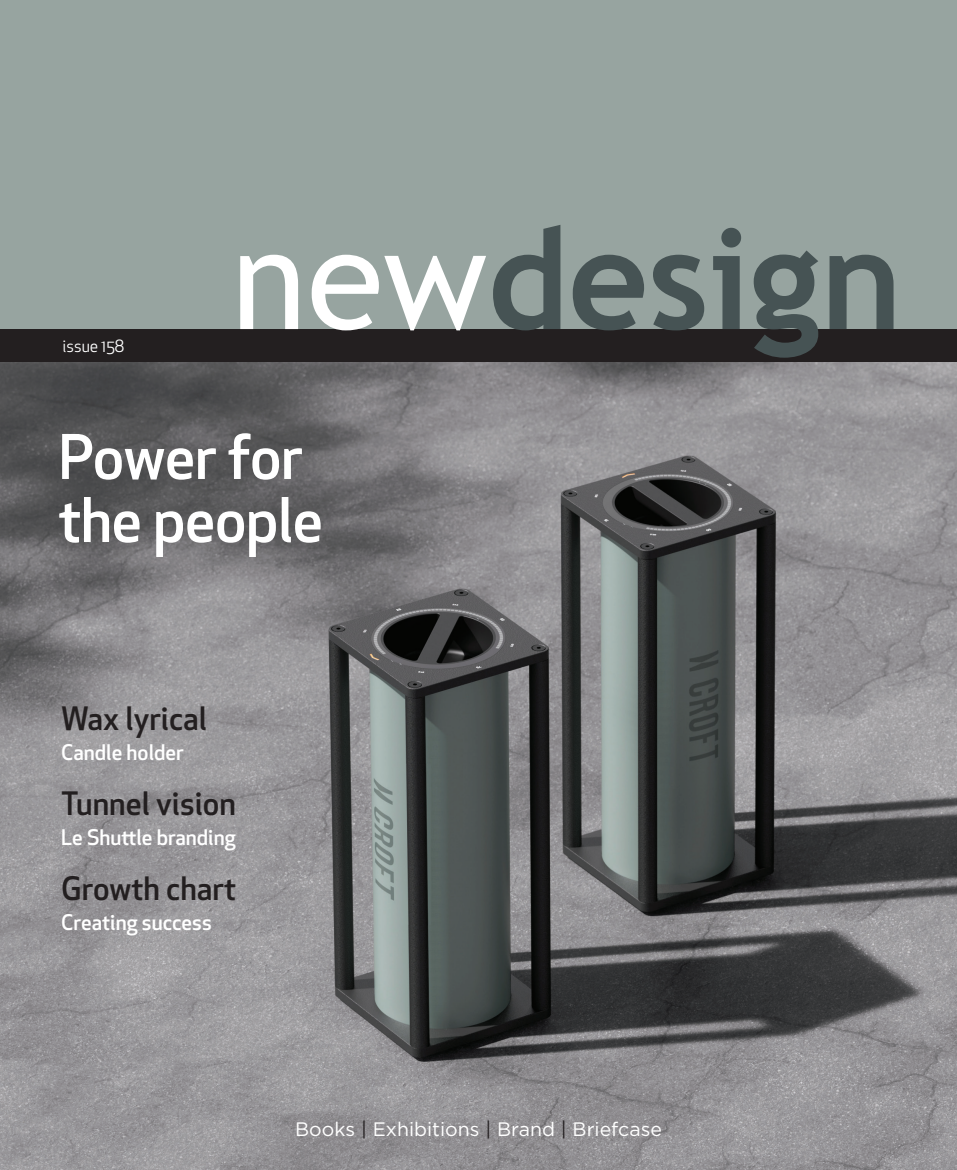
<style>
.page{position:relative;width:957px;height:1170px;background:#fff}
.page>*{position:absolute;margin:0;border:0;box-sizing:border-box;transform-origin:0 0}
.t1{font:700 139.5px "Trebuchet MS";color:#465354}
.t2{font:500 60px/63px "Apex New";letter-spacing:-.01em;color:#fff}
.t3{font:500 31.5px "Apex New";color:#231f20}
.t4{font:500 21px "Apex New";color:#fff}
.t5{font:19.5px "Gotham";color:#fff}
.t6{font:16.5px "Apex New";color:#fff}
.s1{font-weight:400;color:#fff}
.s2{color:#231f20}
</style>
<div class="page">
<img style="left:0;top:361px;width:957px;height:808px">
<div style="left:0;top:327px;width:957px;height:34px;background:#231f20"></div>
<div style="left:0;top:0;width:957px;height:329px;background:#97a4a0"></div>
<p class="t6" style="left:63px;top:335px;width:63px">issue 158</p>
<p class="t1" style="left:231px;top:192px;width:673px"><span class="s1">new</span>design</p>
<p class="t2" style="left:58px;top:424px;width:266px">Power for the people</p>
<p class="t3" style="left:61px;top:697px;width:147px">Wax lyrical</p>
<p class="t4" style="left:61px;top:737px;width:124px">Candle holder</p>
<p class="t3" style="left:61px;top:782px;width:176px">Tunnel vision</p>
<p class="t4" style="left:61px;top:823px;width:176px">Le Shuttle branding</p>
<p class="t3" style="left:61px;top:867px;width:176px">Growth chart</p>
<p class="t4" style="left:61px;top:908px;width:152px">Creating success</p>
<p class="t5" style="left:295px;top:1116px;width:368px">Books <span class="s2">|</span> Exhibitions <span class="s2">|</span> Brand <span class="s2">|</span> Briefcase</p>
</div>
